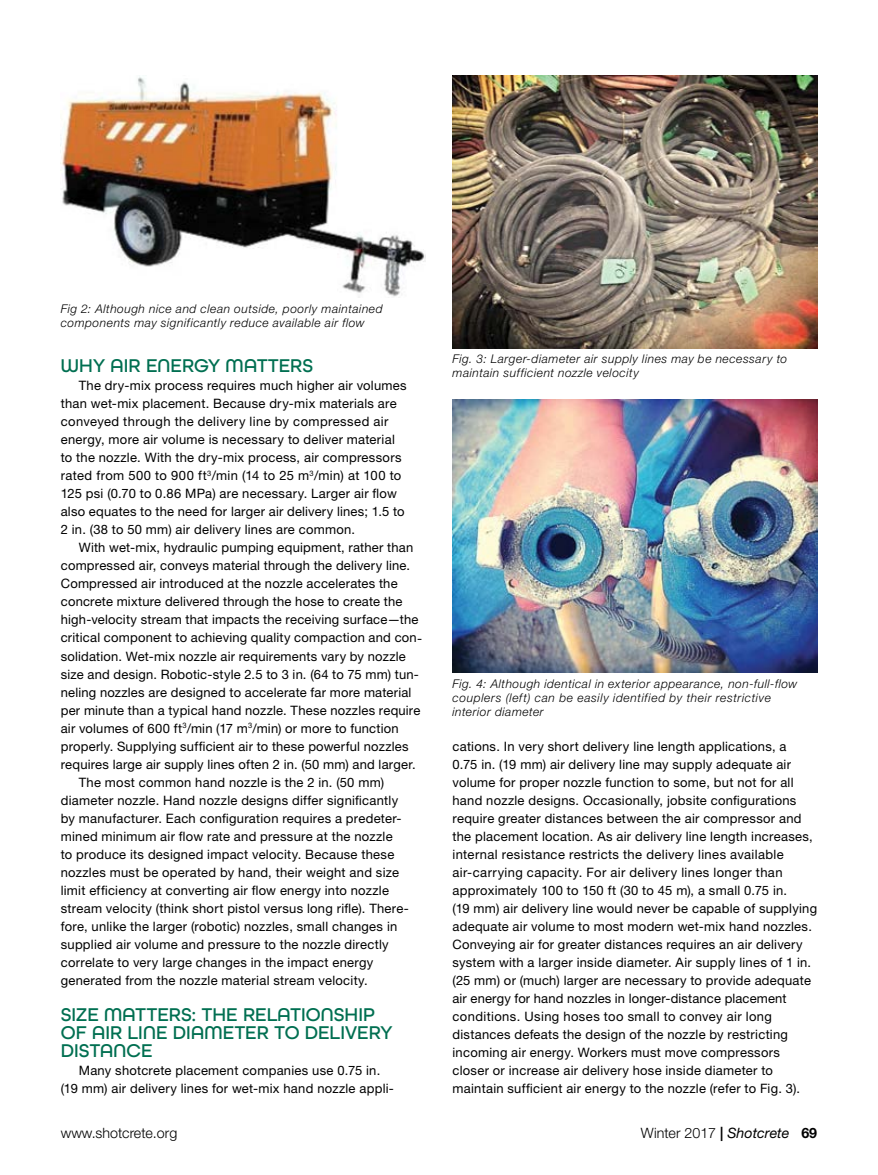
<style>
.page{position:relative;width:878px;height:1175px;background:#fff}
.page>*{position:absolute;margin:0;border:0;box-sizing:border-box;transform-origin:0 0}
.t1{font:500 19.5px/18px "All Round Gothic";letter-spacing:-.005em;color:#006f51}
.t2{font:300 14.25px "Helvetica Neue LT Std";color:#000}
.t3{font:12.9px/18px "Helvetica Neue LT Std";letter-spacing:.02em;color:#000}
.t4{font:italic 300 12px/14.4px "Helvetica Neue LT Std";letter-spacing:.045em;color:#000}
.s1{font-weight:700}
.s2{font-weight:400;font-style:italic}
</style>
<div class="page">
<img style="left:61px;top:77px;width:364px;height:220px">
<img style="left:452px;top:75px;width:365px;height:273px">
<img style="left:452px;top:400px;width:365px;height:273px">
<p class="t4" style="left:61px;top:301px;width:323px">Fig 2: Although nice and clean outside, poorly maintained components may significantly reduce available air flow</p>
<h1 class="t1" style="left:61px;top:357px;width:254px">WHY AIR ENERGY MATTERS</h1>
<p class="t3" style="left:61px;top:376px;width:347px;text-indent:18px">The dry-mix process requires much higher air volumes than wet-mix placement. Because dry-mix materials are conveyed through the delivery line by compressed air energy, more air volume is necessary to deliver material to the nozzle. With the dry-mix process, air compressors rated from 500 to 900 ft<sup>3</sup>/min (14 to 25 m<sup>3</sup>/min) at 100 to 125 psi (0.70 to 0.86 MPa) are necessary. Larger air flow also equates to the need for larger air delivery lines; 1.5 to 2 in. (38 to 50 mm) air delivery lines are common.</p>
<p class="t3" style="left:79px;top:538px;width:336px">With wet-mix, hydraulic pumping equipment, rather than</p>
<p class="t3" style="left:61px;top:556px;width:351px">compressed air, conveys material through the delivery line.</p>
<p class="t3" style="left:61px;top:574px;width:338px">Compressed air introduced at the nozzle accelerates the</p>
<p class="t3" style="left:61px;top:592px;width:343px">concrete mixture delivered through the hose to create the</p>
<p class="t3" style="left:61px;top:610px;width:359px">high-velocity stream that impacts the receiving surface—the</p>
<p class="t3" style="left:61px;top:628px;width:363px">critical component to achieving quality compaction and con-</p>
<p class="t3" style="left:61px;top:646px;width:346px">solidation. Wet-mix nozzle air requirements vary by nozzle</p>
<p class="t3" style="left:61px;top:664px;width:360px">size and design. Robotic-style 2.5 to 3 in. (64 to 75 mm) tun-</p>
<p class="t3" style="left:61px;top:682px;width:352px">neling nozzles are designed to accelerate far more material</p>
<p class="t3" style="left:61px;top:700px;width:361px">per minute than a typical hand nozzle. These nozzles require</p>
<p class="t3" style="left:61px;top:718px;width:339px">air volumes of 600 ft<sup>3</sup>/min (17 m<sup>3</sup>/min) or more to function</p>
<p class="t3" style="left:61px;top:736px;width:349px">properly. Supplying sufficient air to these powerful nozzles</p>
<p class="t3" style="left:61px;top:754px;width:356px">requires large air supply lines often 2 in. (50 mm) and larger.</p>
<p class="t3" style="left:79px;top:772px;width:307px">The most common hand nozzle is the 2 in. (50 mm)</p>
<p class="t3" style="left:61px;top:790px;width:339px">diameter nozzle. Hand nozzle designs differ significantly</p>
<p class="t3" style="left:61px;top:808px;width:342px">by manufacturer. Each configuration requires a predeter-</p>
<p class="t3" style="left:61px;top:826px;width:333px">mined minimum air flow rate and pressure at the nozzle</p>
<p class="t3" style="left:61px;top:844px;width:335px">to produce its designed impact velocity. Because these</p>
<p class="t3" style="left:61px;top:862px;width:340px">nozzles must be operated by hand, their weight and size</p>
<p class="t3" style="left:61px;top:880px;width:330px">limit efficiency at converting air flow energy into nozzle</p>
<p class="t3" style="left:61px;top:898px;width:350px">stream velocity (think short pistol versus long rifle). There-</p>
<p class="t3" style="left:61px;top:916px;width:338px">fore, unlike the larger (robotic) nozzles, small changes in</p>
<p class="t3" style="left:61px;top:934px;width:329px">supplied air volume and pressure to the nozzle directly</p>
<p class="t3" style="left:61px;top:952px;width:314px">correlate to very large changes in the impact energy</p>
<p class="t3" style="left:61px;top:970px;width:308px">generated from the nozzle material stream velocity.</p>
<h1 class="t1" style="left:61px;top:1005px;width:333px">SIZE MATTERS: THE RELATIONSHIP<br>OF AIR LINE DIAMETER TO DELIVERY<br>DISTANCE</h1>
<p class="t3" style="left:61px;top:1060px;width:334px;text-align:center">Many shotcrete placement companies use 0.75 in.<br>(19 mm) air delivery lines for wet-mix hand nozzle appli-</p>
<p class="t4" style="left:452px;top:351px;width:336px">Fig. 3: Larger-diameter air supply lines may be necessary to maintain sufficient nozzle velocity</p>
<p class="t4" style="left:452px;top:676px;width:346px">Fig. 4: Although identical in exterior appearance, non-full-flow couplers (left) can be easily identified by their restrictive interior diameter</p>
<p class="t3" style="left:452px;top:737px;width:366px">cations. In very short delivery line length applications, a<br>0.75 in. (19 mm) air delivery line may supply adequate air volume for proper nozzle function to some, but not for all hand nozzle designs. Occasionally, jobsite configurations require greater distances between the air compressor and the placement location. As air delivery line length increases, internal resistance restricts the delivery lines available air-carrying capacity. For air delivery lines longer than approximately 100 to 150 ft (30 to 45 m), a small 0.75 in.<br>(19 mm) air delivery line would never be capable of supplying adequate air volume to most modern wet-mix hand nozzles.<br>Conveying air for greater distances requires an air delivery system with a larger inside diameter. Air supply lines of 1 in. (25 mm) or (much) larger are necessary to provide adequate air energy for hand nozzles in longer-distance placement conditions. Using hoses too small to convey air long distances defeats the design of the nozzle by restricting incoming air energy. Workers must move compressors closer or increase air delivery hose inside diameter to maintain sufficient air energy to the nozzle (refer to Fig. 3).</p>
<p class="t2" style="left:61px;top:1124px;width:118px">www.shotcrete.org</p>
<p class="t2" style="left:641px;top:1124px;width:178px">Winter 2017 <span class="s1">|</span> <span class="s2">Shotcrete</span> <span class="s1">69</span></p>
</div>
